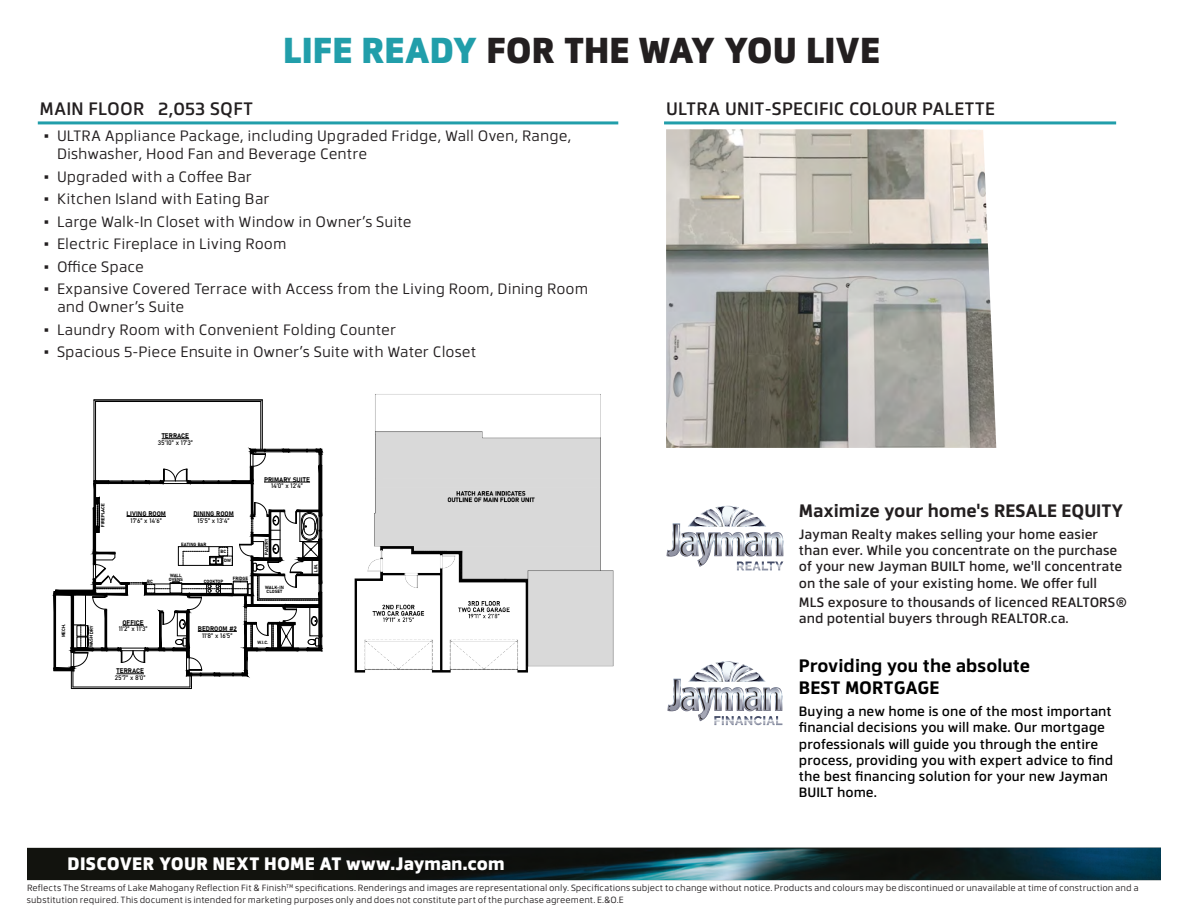
<style>
.page{position:relative;width:1188px;height:918px;background:#fff}
.page>*{position:absolute;margin:0;border:0;box-sizing:border-box;transform-origin:0 0}
.t1{font:800 36px "Facto";color:#231f20}
.t2{font:500 18px "Facto";letter-spacing:.01em;color:#231f20}
.t3{font:800 18px "Facto";letter-spacing:.01em;color:#fff}
.t4{font:700 18px/21.6px "Facto";color:#000}
.t5{font:700 18px "Facto";color:#231f20}
.t6{font:15px/18px "Facto";color:#231f20}
.t7{font:500 13.5px/16.2px "Facto";color:#231f20}
.t8{font:500 13.5px/16.2px "Facto";color:#000}
.t9{font:9px/12px "Facto";color:#231f20}
.t10{font:6.6px/6.6px "Bahnschrift";color:#000;text-align:center}
.t11{font:4.5px/3.8px "Bahnschrift";color:#000}
.s1{color:#219eaa}
</style>
<div class="page">
<img style="left:666px;top:129px;width:330px;height:319px">
<hr style="left:664px;top:121px;width:452px;height:3px;background:#219eaa">
<div style="left:27px;top:848px;width:1134px;height:32px;background:#12130e"></div>
<img style="left:443px;top:848px;width:718px;height:32px">
<hr style="left:38px;top:121px;width:580px;height:3px;background:#219eaa">
<svg style="left:667px;top:506px;width:116px;height:64px"></svg>
<svg style="left:667px;top:661px;width:115px;height:64px"></svg>
<svg style="left:162px;top:438px;width:27px;height:1px"></svg>
<hr style="left:262px;top:400px;width:1px;height:49px;background:#000">
<hr style="left:261px;top:402px;width:1px;height:47px;background:#000">
<hr style="left:94px;top:400px;width:168px;height:1px;background:#000">
<hr style="left:96px;top:401px;width:165px;height:1px;background:#000">
<hr style="left:94px;top:400px;width:1px;height:81px;background:#000">
<hr style="left:95px;top:402px;width:1px;height:79px;background:#000">
<svg style="left:53px;top:449px;width:270px;height:240px"></svg>
<img style="left:354px;top:394px;width:260px;height:279px">
<p class="t1" style="left:283px;top:23px;width:599px"><span class="s1">LIFE READY</span> FOR THE WAY YOU LIVE</p>
<p class="t2" style="left:39px;top:95px;width:215px">MAIN FLOOR 2,053 SQFT</p>
<p class="t6" style="left:57px;top:126px;width:516px;text-indent:-14px">• ULTRA Appliance Package, including Upgraded Fridge, Wall Oven, Range,<br>Dishwasher, Hood Fan and Beverage Centre</p>
<p class="t6" style="left:44px;top:166px;width:210px">• Upgraded with a Coffee Bar</p>
<p class="t6" style="left:44px;top:189px;width:228px">• Kitchen Island with Eating Bar</p>
<p class="t6" style="left:44px;top:211px;width:370px">• Large Walk-In Closet with Window in Owner’s Suite</p>
<p class="t6" style="left:44px;top:234px;width:244px">• Electric Fireplace in Living Room</p>
<p class="t6" style="left:44px;top:256px;width:102px">• Office Space</p>
<p class="t6" style="left:57px;top:279px;width:533px;text-indent:-14px">• Expansive Covered Terrace with Access from the Living Room, Dining Room and Owner’s Suite</p>
<p class="t6" style="left:44px;top:319px;width:354px">• Laundry Room with Convenient Folding Counter</p>
<p class="t6" style="left:44px;top:342px;width:435px">• Spacious 5-Piece Ensuite in Owner’s Suite with Water Closet</p>
<p class="t11" style="left:61px;top:637px;width:15px;rotate:-90deg">MECH.</p>
<p class="t10" style="left:158px;top:432px;width:37px">TERRACE<br>35’10” x 17’3”</p>
<p class="t11" style="left:101px;top:527px;width:25px;rotate:-90deg">FIREPLACE</p>
<p class="t10" style="left:127px;top:510px;width:41px">LIVING ROOM<br>17’6” x 14’6”</p>
<p class="t10" style="left:193px;top:510px;width:42px">DINING ROOM<br>15’5” x 13’4”</p>
<p class="t11" style="left:147px;top:579px;width:7px">BC</p>
<p class="t11" style="left:181px;top:542px;width:27px">EATING BAR</p>
<p class="t11" style="left:220px;top:549px;width:7px">BC</p>
<p class="t11" style="left:224px;top:558px;width:8px">DW</p>
<p class="t11" style="left:169px;top:573px;width:16px">WALL<br>OVENS</p>
<p class="t11" style="left:204px;top:579px;width:21px">COOKTOP</p>
<p class="t11" style="left:233px;top:576px;width:17px">FRIDGE</p>
<p class="t10" style="left:264px;top:476px;width:47px">PRIMARY SUITE<br>14’0” x 12’4”</p>
<p class="t11" style="left:264px;top:555px;width:18px;rotate:-90deg">PANTRY</p>
<p class="t11" style="left:265px;top:585px;width:20px;text-align:center">WALK-IN<br>CLOSET</p>
<p class="t11" style="left:314px;top:572px;width:10px;rotate:-90deg">LIN.</p>
<p class="t11" style="left:89px;top:647px;width:24px;rotate:-90deg">WASH DRY</p>
<p class="t10" style="left:119px;top:619px;width:30px">OFFICE<br>11’2” x 11’3”</p>
<p class="t10" style="left:115px;top:667px;width:32px;text-align:left">TERRACE<br>25’7” x 8’0”</p>
<p class="t10" style="left:198px;top:625px;width:41px">BEDROOM #2<br>11’8” x 16’5”</p>
<p class="t11" style="left:258px;top:640px;width:12px">W.I.C.</p>
<p class="t3" style="left:67px;top:850px;width:439px">DISCOVER YOUR NEXT HOME AT www.Jayman.com</p>
<p class="t2" style="left:666px;top:95px;width:330px">ULTRA UNIT-SPECIFIC COLOUR PALETTE</p>
<p class="t5" style="left:799px;top:497px;width:326px">Maximize your home's RESALE EQUITY</p>
<p class="t7" style="left:799px;top:525px;width:325px">Jayman Realty makes selling your home easier than ever. While you concentrate on the purchase of your new Jayman BUILT home, we'll concentrate on the sale of your existing home. We offer full</p>
<p class="t7" style="left:799px;top:593px;width:330px">MLS exposure to thousands of licenced REALTORS® and potential buyers through REALTOR.ca.</p>
<p class="t4" style="left:799px;top:654px;width:233px">Providing you the absolute<br>BEST MORTGAGE</p>
<p class="t8" style="left:799px;top:702px;width:316px">Buying a new home is one of the most important financial decisions you will make. Our mortgage professionals will guide you through the entire process, providing you with expert advice to find the best financing solution for your new Jayman BUILT home.</p>
<p class="t9" style="left:27px;top:881px;width:1113px">Reflects The Streams of Lake Mahogany Reflection Fit &amp; Finish<sup>TM</sup> specifications. Renderings and images are representational only. Specifications subject to change without notice. Products and colours may be discontinued or unavailable at time of construction and a substitution required. This document is intended for marketing purposes only and does not constitute part of the purchase agreement. E.&amp;O.E</p>
</div>
